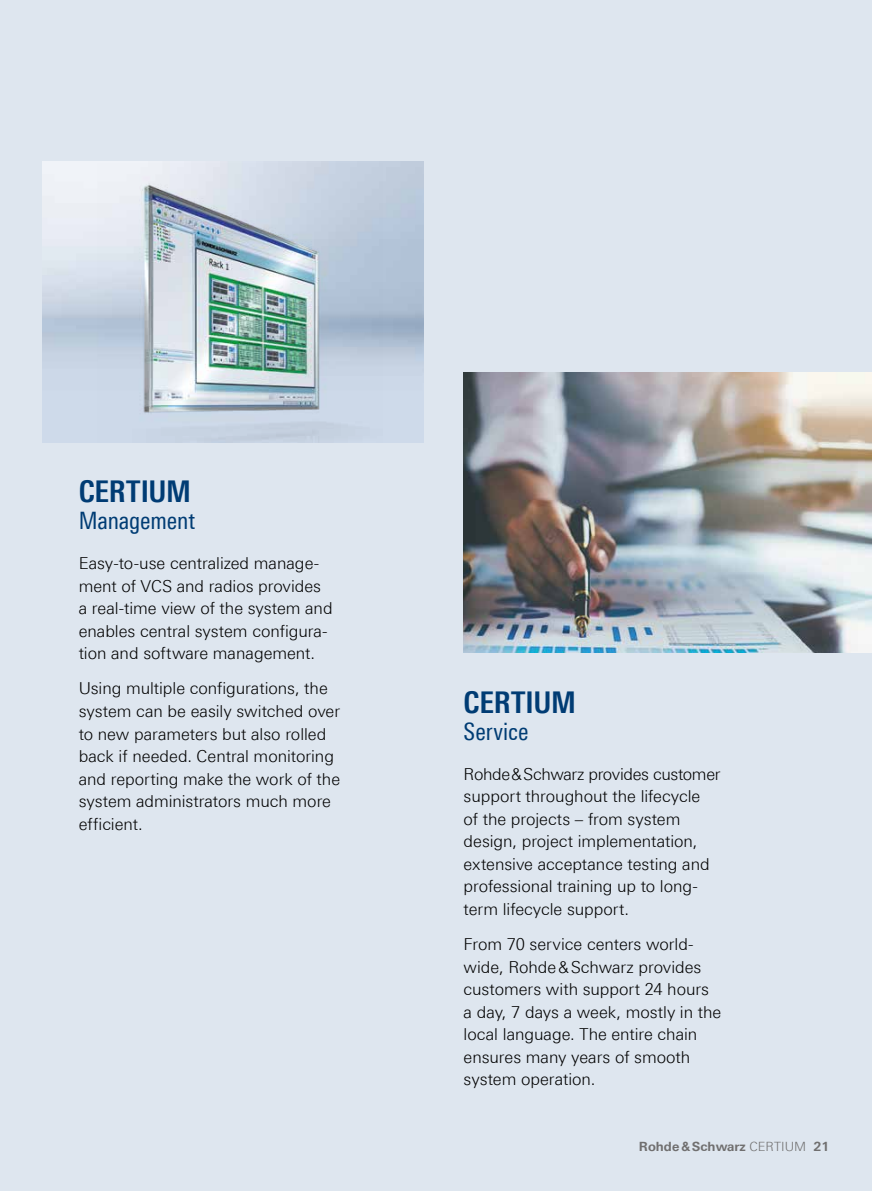
<style>
.page{position:relative;width:872px;height:1191px;background:#dee6ef}
.page>*{position:absolute;margin:0;border:0;box-sizing:border-box;transform-origin:0 0}
.t1{font:700 condensed 30px "Linotype Universfor RS";letter-spacing:-.005em;color:#003c74}
.t2{font:condensed 24px "Linotype Universfor RS";letter-spacing:-.005em;color:#003c74}
.t3{font:300 16.5px/22.5px "Linotype Universfor RS";letter-spacing:-.005em;color:#000}
.t4{font:700 12.75px "Linotype Universfor RS";color:#706f6f}
.s1{font-weight:300}
</style>
<div class="page">
<img style="left:43px;top:162px;width:380px;height:280px">
<img style="left:98px;top:164px;width:284px;height:278px">
<img style="left:144px;top:185px;width:175px;height:227px">
<img style="left:463px;top:372px;width:409px;height:281px">
<h1 class="t1" style="left:79px;top:474px;width:114px">CERTIUM</h1>
<h2 class="t2" style="left:79px;top:507px;width:118px">Management</h2>
<p class="t3" style="left:79px;top:552px;width:255px">Easy-to-use centralized manage&shy;ment of VCS and radios provides a real-time view of the system and enables central system configura&shy;tion and software management.</p>
<p class="t3" style="left:79px;top:677px;width:263px">Using multiple configurations, the system can be easily switched over to new parameters but also rolled back if needed. Central monitoring and reporting make the work of the system administrators much more efficient.</p>
<h1 class="t1" style="left:463px;top:684px;width:114px">CERTIUM</h1>
<h2 class="t2" style="left:463px;top:717px;width:66px">Service</h2>
<p class="t3" style="left:463px;top:762px;width:258px">Rohde&amp;Schwarz provides customer support throughout the lifecycle<br>of the projects – from system design, project implementation, extensive acceptance testing and professional training up to long&shy;term lifecycle support.</p>
<p class="t3" style="left:463px;top:933px;width:259px">From 70 service centers world&shy;wide, Rohde&amp;Schwarz provides customers with support 24 hours a day, 7 days a week, mostly in the local language. The entire chain ensures many years of smooth system operation.</p>
<p class="t4" style="left:639px;top:1138px;width:192px">Rohde &amp;Schwarz <span class="s1">CERTIUM</span> 21</p>
<p class="t4" style="left:649px;top:1138px;width:192px">Rohde &amp;Schwarz <span class="s1">CERTIUM</span> 21</p>
</div>
